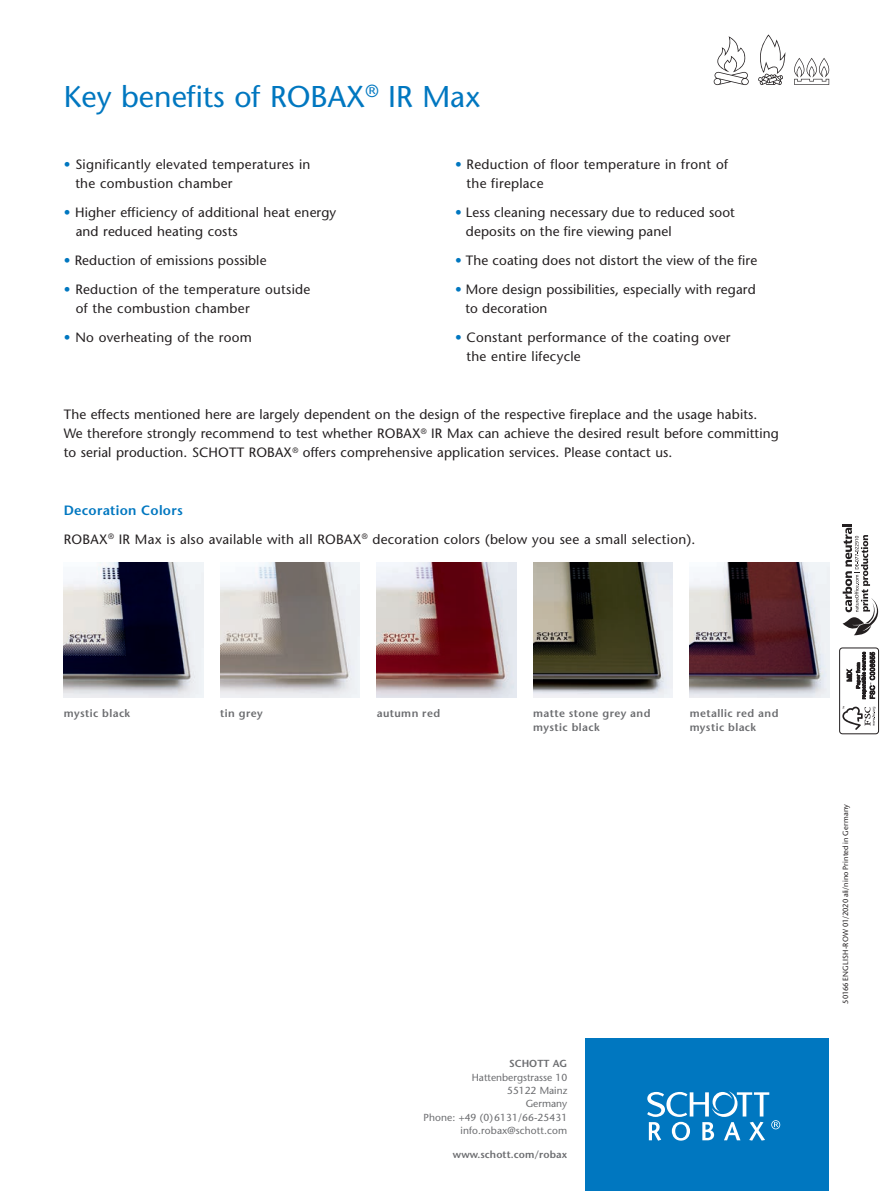
<style>
.page{position:relative;width:893px;height:1191px;background:#fff}
.page>*{position:absolute;margin:0;border:0;box-sizing:border-box;transform-origin:0 0}
.t1{font:500 30px "Stone Sans Std";color:#0077c0}
.t2{font:500 13.5px/19.2px "Stone Sans Std";letter-spacing:.01em;color:#231f20}
.t3{font:600 13.5px "Stone Sans Std";letter-spacing:.02em;color:#0077c0}
.t4{font:600 10.8px/14.2px "Stone Sans Std";letter-spacing:.035em;color:#6c6d70}
.t5{font:500 10.2px/13.4px "Stone Sans Std";color:#6c6d70;text-align:right}
.t6{font:600 10.2px "Stone Sans Std";letter-spacing:.01em;color:#6c6d70}
.t7{font:500 7.5px "Stone Sans Std";letter-spacing:.02em;color:#231f20}
.s1{color:#0077c0}
</style>
<div class="page">
<div style="left:585px;top:1038px;width:244px;height:153px;background:#0077c0"></div>
<svg style="left:647px;top:1091px;width:133px;height:49px"></svg>
<svg style="left:714px;top:36px;width:35px;height:49px"></svg>
<svg style="left:758px;top:34px;width:27px;height:51px"></svg>
<svg style="left:794px;top:58px;width:35px;height:27px"></svg>
<img style="left:690px;top:563px;width:139px;height:135px">
<img style="left:64px;top:563px;width:139px;height:135px">
<img style="left:220px;top:563px;width:140px;height:135px">
<img style="left:377px;top:563px;width:139px;height:135px">
<img style="left:533px;top:563px;width:140px;height:135px">
<svg style="left:843px;top:524px;width:35px;height:111px"></svg>
<div style="left:839px;top:647px;width:40px;height:87px;border:1px solid #231f20;border-radius:3px"></div>
<svg style="left:842px;top:706px;width:33px;height:24px"></svg>
<svg style="left:847px;top:651px;width:28px;height:48px"></svg>
<h1 class="t1" style="left:64px;top:79px;width:418px">Key benefits of ROBAX<sup>®</sup> IR Max</h1>
<p class="t2" style="left:75px;top:155px;width:237px;text-indent:-12px"><span class="s1">•</span> Significantly elevated temperatures in the combustion chamber</p>
<p class="t2" style="left:76px;top:203px;width:262px;text-indent:-12px"><span class="s1">•</span> Higher efficiency of additional heat energy and reduced heating costs</p>
<p class="t2" style="left:64px;top:251px;width:204px"><span class="s1">•</span> Reduction of emissions possible</p>
<p class="t2" style="left:76px;top:280px;width:236px;text-indent:-12px"><span class="s1">•</span> Reduction of the temperature outside of the combustion chamber</p>
<p class="t2" style="left:64px;top:328px;width:190px"><span class="s1">•</span> No overheating of the room</p>
<p class="t2" style="left:467px;top:155px;width:263px;text-indent:-12px"><span class="s1">•</span> Reduction of floor temperature in front of the fireplace</p>
<p class="t2" style="left:466px;top:203px;width:270px;text-indent:-11px"><span class="s1">•</span> Less cleaning necessary due to reduced soot deposits on the fire viewing panel</p>
<p class="t2" style="left:455px;top:251px;width:304px"><span class="s1">•</span> The coating does not distort the view of the fire</p>
<p class="t2" style="left:465px;top:280px;width:292px;text-indent:-11px"><span class="s1">•</span> More design possibilities, especially with regard to decoration</p>
<p class="t2" style="left:467px;top:328px;width:265px;text-indent:-12px"><span class="s1">•</span> Constant performance of the coating over the entire lifecycle</p>
<p class="t2" style="left:64px;top:404px;width:716px">The effects mentioned here are largely dependent on the design of the respective fireplace and the usage habits.<br>We therefore strongly recommend to test whether ROBAX<sup>®</sup> IR Max can achieve the desired result before committing to serial production. SCHOTT ROBAX<sup>®</sup> offers comprehensive application services. Please contact us.</p>
<p class="t3" style="left:64px;top:502px;width:121px">Decoration Colors</p>
<p class="t2" style="left:64px;top:529px;width:633px">ROBAX<sup>®</sup> IR Max is also available with all ROBAX<sup>®</sup> decoration colors (below you see a small selection).</p>
<p class="t4" style="left:64px;top:706px;width:68px">mystic black</p>
<p class="t4" style="left:220px;top:706px;width:44px">tin grey</p>
<p class="t4" style="left:377px;top:706px;width:65px">autumn red</p>
<p class="t4" style="left:533px;top:706px;width:119px">matte stone grey and mystic black</p>
<p class="t4" style="left:690px;top:706px;width:90px">metallic red and mystic black</p>
<p class="t6" style="left:509px;top:1057px;width:60px">SCHOTT AG</p>
<p class="t5" style="left:423px;top:1070px;width:145px">Hattenbergstrasse 10<br>55122 Mainz<br>Germany<br>Phone: +49 (0)6131/66-25431 info.robax@schott.com</p>
<p class="t6" style="left:453px;top:1148px;width:116px">www.schott.com/robax</p>
<p class="t7" style="left:841px;top:1003px;width:201px;rotate:-90deg">50166 ENGLISH-ROW 01/2020 ali/nino Printed in Germany</p>
</div>
